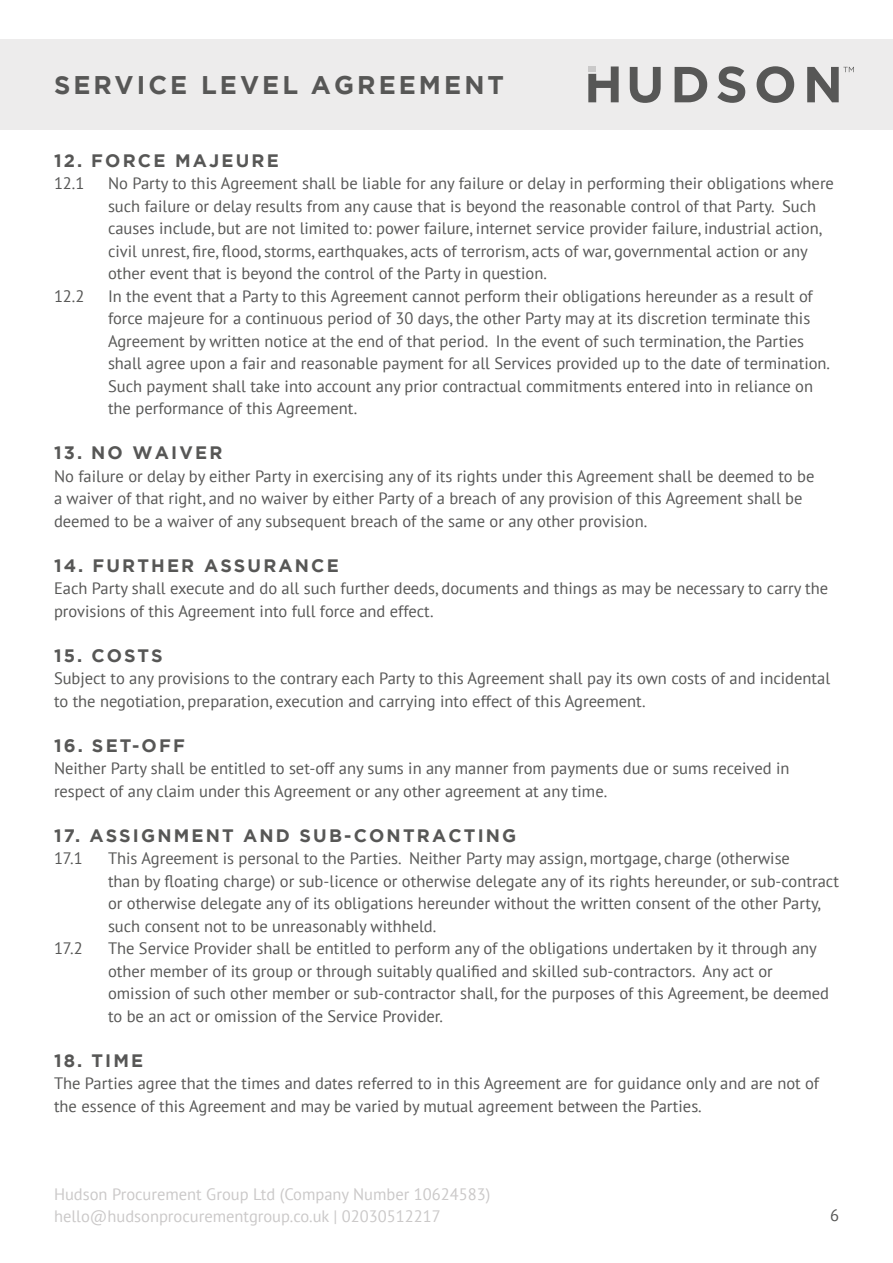
<style>
.page{position:relative;width:893px;height:1263px;background:#fff}
.page>*{position:absolute;margin:0;border:0;box-sizing:border-box;transform-origin:0 0}
.t1{font:700 25.5px "Gotham";letter-spacing:.12em;color:#575756}
.t2{font:700 18px "Gotham";letter-spacing:.12em;color:#575756}
.t3{font:16.5px/22.5px "PT Sans";color:#575756}
.t4{font:16.5px/22.5px "PT Sans";color:#cbc9c9}
</style>
<div class="page">
<div style="left:0;top:39px;width:893px;height:90px;background:#edecec"></div>
<svg style="left:630px;top:67px;width:31px;height:36px"></svg>
<svg style="left:675px;top:67px;width:32px;height:35px"></svg>
<svg style="left:717px;top:66px;width:28px;height:37px"></svg>
<svg style="left:757px;top:66px;width:37px;height:37px"></svg>
<svg style="left:588px;top:66px;width:31px;height:36px"></svg>
<svg style="left:807px;top:67px;width:47px;height:35px"></svg>
<h1 class="t1" style="left:54px;top:68px;width:452px">SERVICE LEVEL AGREEMENT</h1>
<p class="t2" style="left:54px;top:148px;width:226px">12. FORCE MAJEURE</p>
<p class="t3" style="left:54px;top:172px;width:32px">12.1</p>
<p class="t3" style="left:108px;top:172px;width:727px">No Party to this Agreement shall be liable for any failure or delay in performing their obligations where such failure or delay results from any cause that is beyond the reasonable control of that Party. Such causes include, but are not limited to: power failure, internet service provider failure, industrial action, civil unrest, fire, flood, storms, earthquakes, acts of terrorism, acts of war, governmental action or any other event that is beyond the control of the Party in question.</p>
<p class="t3" style="left:54px;top:284px;width:32px">12.2</p>
<p class="t3" style="left:108px;top:284px;width:724px">In the event that a Party to this Agreement cannot perform their obligations hereunder as a result of force majeure for a continuous period of 30 days, the other Party may at its discretion terminate this Agreement by written notice at the end of that period. In the event of such termination, the Parties shall agree upon a fair and reasonable payment for all Services provided up to the date of termination.<br>Such payment shall take into account any prior contractual commitments entered into in reliance on the performance of this Agreement.</p>
<p class="t2" style="left:54px;top:441px;width:170px">13. NO WAIVER</p>
<p class="t3" style="left:54px;top:464px;width:762px">No failure or delay by either Party in exercising any of its rights under this Agreement shall be deemed to be a waiver of that right, and no waiver by either Party of a breach of any provision of this Agreement shall be deemed to be a waiver of any subsequent breach of the same or any other provision.</p>
<p class="t2" style="left:54px;top:553px;width:286px">14. FURTHER ASSURANCE</p>
<p class="t3" style="left:54px;top:577px;width:776px">Each Party shall execute and do all such further deeds, documents and things as may be necessary to carry the provisions of this Agreement into full force and effect.</p>
<p class="t2" style="left:54px;top:643px;width:110px">15. COSTS</p>
<p class="t3" style="left:54px;top:667px;width:778px">Subject to any provisions to the contrary each Party to this Agreement shall pay its own costs of and incidental to the negotiation, preparation, execution and carrying into effect of this Agreement.</p>
<p class="t2" style="left:54px;top:733px;width:132px">16. SET-OFF</p>
<p class="t3" style="left:54px;top:757px;width:737px">Neither Party shall be entitled to set-off any sums in any manner from payments due or sums received in respect of any claim under this Agreement or any other agreement at any time.</p>
<p class="t2" style="left:54px;top:823px;width:464px">17. ASSIGNMENT AND SUB-CONTRACTING</p>
<p class="t3" style="left:54px;top:847px;width:30px">17.1</p>
<p class="t3" style="left:108px;top:847px;width:732px">This Agreement is personal to the Parties. Neither Party may assign, mortgage, charge (otherwise<br>than by floating charge) or sub-licence or otherwise delegate any of its rights hereunder, or sub-contract or otherwise delegate any of its obligations hereunder without the written consent of the other Party, such consent not to be unreasonably withheld.</p>
<p class="t3" style="left:54px;top:937px;width:30px">17.2</p>
<p class="t3" style="left:108px;top:937px;width:723px">The Service Provider shall be entitled to perform any of the obligations undertaken by it through any other member of its group or through suitably qualified and skilled sub-contractors. Any act or omission of such other member or sub-contractor shall, for the purposes of this Agreement, be deemed to be an act or omission of the Service Provider.</p>
<p class="t2" style="left:54px;top:1048px;width:91px">18. TIME</p>
<p class="t3" style="left:54px;top:1072px;width:767px">The Parties agree that the times and dates referred to in this Agreement are for guidance only and are not of the essence of this Agreement and may be varied by mutual agreement between the Parties.</p>
<p class="t4" style="left:54px;top:1182px;width:438px">Hudson Procurement Group Ltd (Company Number 10624583) hello@hudsonprocurementgroup.co.uk | 02030512217</p>
<p class="t3" style="left:830px;top:1204px;width:10px">6</p>
</div>
